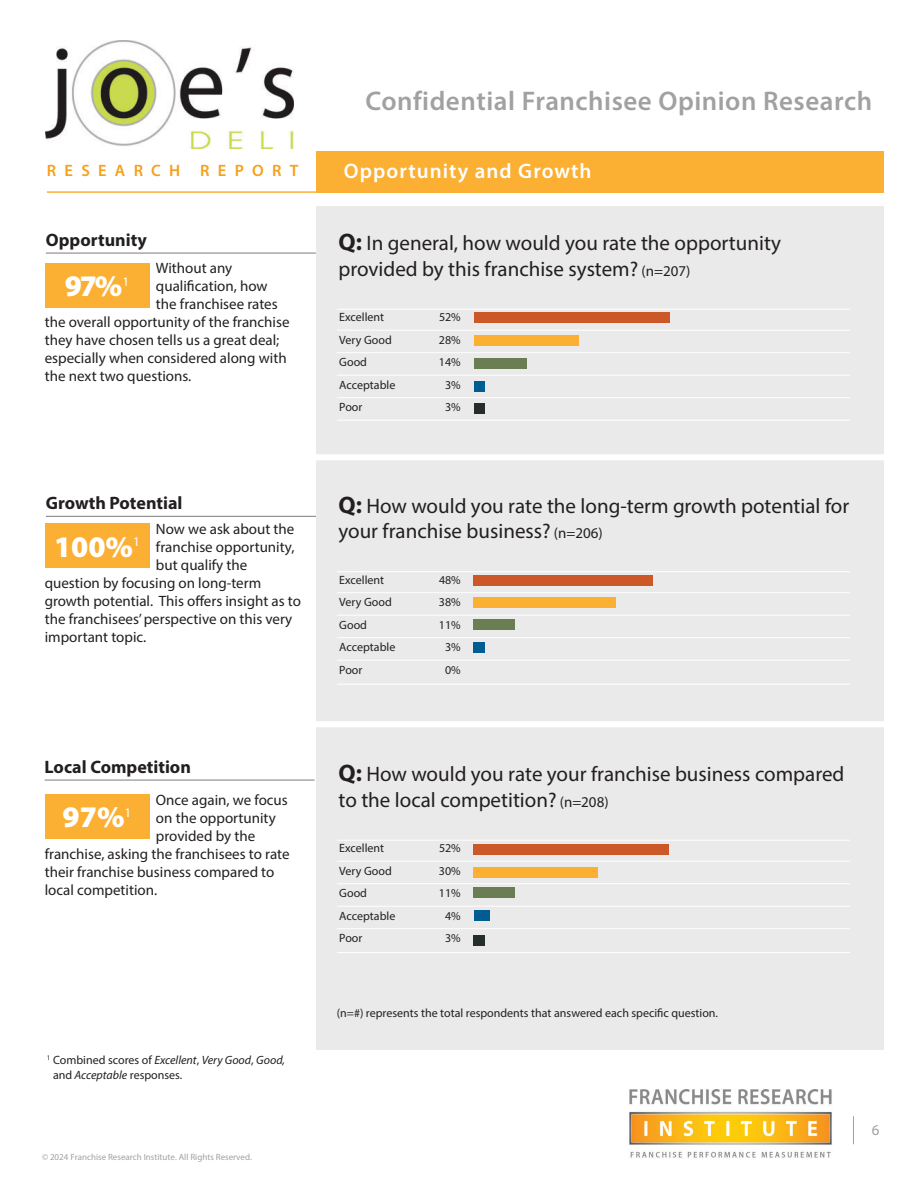
<style>
.page{position:relative;width:918px;height:1188px;background:#fff}
.page>*{position:absolute;margin:0;border:0;box-sizing:border-box;transform-origin:0 0}
.t1{font:900 30px "Myriad Pro";color:#fff}
.t2{font:600 27px "Myriad Pro";letter-spacing:.02em;color:#a1a1a2}
.t3{font:21px/25.2px "Myriad Pro";color:#231f20}
.t4{font:600 21px "Myriad Pro";letter-spacing:.05em;color:#fff}
.t5{font:700 18px "Myriad Pro";color:#231f20}
.t6{font:600 16.5px "Myriad Pro";letter-spacing:.5em;color:#f6a01b}
.t7{font:15px "Myriad Pro";color:#231f20}
.t8{font:15px "Myriad Pro";color:#a1a1a2}
.t9{font:13.05px "Myriad Pro";color:#fff}
.t10{font:12px "Myriad Pro";color:#231f20}
.t11{font:italic 12px/14.4px "Myriad Pro";color:#231f20}
.t12{font:9px "Myriad Pro";color:#a1a1a2}
.s1{font-style:normal}
.s2{font-weight:700;font-size:24px}
.s3{font-size:15px}
</style>
<div class="page">
<div style="left:317px;top:151px;width:567px;height:42px;background:#fbb033"></div>
<div style="left:317px;top:206px;width:567px;height:843px;background:#eaeaea"></div>
<hr style="left:46px;top:253px;width:270px;height:1px;background:#797b79">
<div style="left:45px;top:263px;width:104px;height:44px;background:#fbb033"></div>
<hr style="left:46px;top:516px;width:270px;height:1px;background:#797b79">
<div style="left:45px;top:524px;width:104px;height:44px;background:#fbb033"></div>
<hr style="left:45px;top:780px;width:270px;height:1px;background:#797b79">
<div style="left:45px;top:794px;width:104px;height:44px;background:#fbb033"></div>
<hr style="left:337px;top:309px;width:513px;height:1px;background:#fff">
<hr style="left:337px;top:330px;width:513px;height:1px;background:#fff">
<hr style="left:337px;top:352px;width:513px;height:1px;background:#fff">
<hr style="left:337px;top:375px;width:513px;height:1px;background:#fff">
<hr style="left:337px;top:397px;width:513px;height:1px;background:#fff">
<hr style="left:337px;top:571px;width:513px;height:1px;background:#fff">
<hr style="left:337px;top:592px;width:513px;height:1px;background:#fff">
<hr style="left:337px;top:615px;width:513px;height:1px;background:#fff">
<hr style="left:337px;top:637px;width:513px;height:1px;background:#fff">
<hr style="left:337px;top:660px;width:513px;height:1px;background:#fff">
<hr style="left:337px;top:840px;width:513px;height:1px;background:#fff">
<hr style="left:337px;top:861px;width:513px;height:1px;background:#fff">
<hr style="left:337px;top:883px;width:513px;height:1px;background:#fff">
<hr style="left:337px;top:906px;width:513px;height:1px;background:#fff">
<hr style="left:337px;top:928px;width:513px;height:1px;background:#fff">
<hr style="left:337px;top:420px;width:513px;height:1px;background:#fff">
<hr style="left:337px;top:684px;width:513px;height:1px;background:#fff">
<div style="left:48px;top:454px;width:837px;height:6px;background:#fff"></div>
<div style="left:48px;top:721px;width:837px;height:6px;background:#fff"></div>
<hr style="left:337px;top:952px;width:513px;height:1px;background:#fff">
<hr style="left:47px;top:191px;width:270px;height:2px;background:#fbb033">
<div style="left:474px;top:642px;width:11px;height:11px;background:#005d91"></div>
<div style="left:474px;top:619px;width:41px;height:11px;background:#6b7e53"></div>
<div style="left:474px;top:597px;width:142px;height:11px;background:#fbb033"></div>
<div style="left:474px;top:576px;width:179px;height:10px;background:#cc5828"></div>
<div style="left:474px;top:888px;width:41px;height:10px;background:#6b7e53"></div>
<div style="left:474px;top:844px;width:195px;height:11px;background:#cc5828"></div>
<div style="left:474px;top:312px;width:195px;height:11px;background:#cc5828"></div>
<div style="left:474px;top:336px;width:105px;height:10px;background:#fbb033"></div>
<div style="left:474px;top:358px;width:52px;height:11px;background:#6b7e53"></div>
<div style="left:474px;top:381px;width:10px;height:11px;background:#005d91"></div>
<div style="left:474px;top:910px;width:16px;height:11px;background:#005d91"></div>
<div style="left:474px;top:867px;width:124px;height:11px;background:#fbb033"></div>
<svg style="left:853px;top:1116px;width:1px;height:28px"></svg>
<img style="left:46px;top:41px;width:247px;height:108px">
<div style="left:474px;top:935px;width:11px;height:11px;background:#252e2c"></div>
<div style="left:474px;top:403px;width:11px;height:11px;background:#252e2c"></div>
<img style="left:629px;top:1089px;width:203px;height:69px">
<p class="t6" style="left:47px;top:164px;width:253px">RESEARCH REPORT</p>
<p class="t5" style="left:46px;top:233px;width:102px">Opportunity</p>
<h1 class="t1" style="left:65px;top:268px;width:59px">97%</h1>
<p class="t9" style="left:122px;top:276px;width:8px">1</p>
<p class="t7" style="left:156px;top:262px;width:78px">Without any</p>
<p class="t7" style="left:156px;top:280px;width:113px">qualification, how</p>
<p class="t7" style="left:156px;top:298px;width:123px">the franchisee rates</p>
<p class="t7" style="left:45px;top:316px;width:246px">the overall opportunity of the franchise</p>
<p class="t7" style="left:45px;top:334px;width:236px">they have chosen tells us a great deal;</p>
<p class="t7" style="left:45px;top:352px;width:243px">especially when considered along with</p>
<p class="t7" style="left:45px;top:370px;width:148px">the next two questions.</p>
<p class="t5" style="left:46px;top:496px;width:138px">Growth Potential</p>
<h1 class="t1" style="left:54px;top:529px;width:81px">100%</h1>
<p class="t9" style="left:133px;top:537px;width:8px">1</p>
<p class="t7" style="left:156px;top:523px;width:140px">Now we ask about the</p>
<p class="t7" style="left:156px;top:541px;width:140px">franchise opportunity,</p>
<p class="t7" style="left:156px;top:559px;width:93px">but qualify the</p>
<p class="t7" style="left:45px;top:577px;width:218px">question by focusing on long-term</p>
<p class="t7" style="left:45px;top:595px;width:258px">growth potential. This offers insight as to</p>
<p class="t7" style="left:45px;top:613px;width:249px">the franchisees’ perspective on this very</p>
<p class="t7" style="left:45px;top:631px;width:103px">important topic.</p>
<p class="t5" style="left:45px;top:760px;width:148px">Local Competition</p>
<h1 class="t1" style="left:63px;top:799px;width:63px">97%</h1>
<p class="t9" style="left:125px;top:807px;width:8px">1</p>
<p class="t7" style="left:156px;top:794px;width:133px">Once again, we focus</p>
<p class="t7" style="left:156px;top:812px;width:121px">on the opportunity</p>
<p class="t7" style="left:156px;top:830px;width:101px">provided by the</p>
<p class="t7" style="left:45px;top:848px;width:246px">franchise, asking the franchisees to rate</p>
<p class="t7" style="left:45px;top:866px;width:231px">their franchise business compared to</p>
<p class="t7" style="left:45px;top:884px;width:114px">local competition.</p>
<p class="t11" style="left:53px;top:1054px;width:233px;text-indent:-6px"><sup>1</sup> <span class="s1">Combined scores of</span> Excellent<span class="s1">,</span> Very Good<span class="s1">,</span> Good, <span class="s1">and</span> Acceptable <span class="s1">responses.</span></p>
<p class="t12" style="left:42px;top:1153px;width:212px">© 2024 Franchise Research Institute. All Rights Reserved.</p>
<h2 class="t2" style="left:365px;top:90px;width:508px">Confidential Franchisee Opinion Research</h2>
<h3 class="t4" style="left:344px;top:163px;width:249px">Opportunity and Growth</h3>
<h3 class="t3" style="left:339px;top:232px;width:444px"><span class="s2">Q:</span> In general, how would you rate the opportunity provided by this franchise system? <span class="s3">(n=207)</span></h3>
<p class="t10" style="left:339px;top:313px;width:46px">Excellent</p>
<p class="t10" style="left:439px;top:313px;width:23px">52%</p>
<p class="t10" style="left:339px;top:335px;width:54px">Very Good</p>
<p class="t10" style="left:439px;top:335px;width:23px">28%</p>
<p class="t10" style="left:339px;top:358px;width:29px">Good</p>
<p class="t10" style="left:439px;top:358px;width:23px">14%</p>
<p class="t10" style="left:339px;top:380px;width:58px">Acceptable</p>
<p class="t10" style="left:445px;top:380px;width:17px">3%</p>
<p class="t10" style="left:339px;top:403px;width:25px">Poor</p>
<p class="t10" style="left:445px;top:403px;width:17px">3%</p>
<h3 class="t3" style="left:339px;top:495px;width:512px"><span class="s2">Q:</span> How would you rate the long-term growth potential for your franchise business? <span class="s3">(n=206)</span></h3>
<p class="t10" style="left:339px;top:575px;width:46px">Excellent</p>
<p class="t10" style="left:439px;top:575px;width:23px">48%</p>
<p class="t10" style="left:339px;top:598px;width:54px">Very Good</p>
<p class="t10" style="left:439px;top:598px;width:23px">38%</p>
<p class="t10" style="left:339px;top:620px;width:29px">Good</p>
<p class="t10" style="left:439px;top:620px;width:23px">11%</p>
<p class="t10" style="left:339px;top:643px;width:58px">Acceptable</p>
<p class="t10" style="left:445px;top:643px;width:17px">3%</p>
<p class="t10" style="left:339px;top:665px;width:25px">Poor</p>
<p class="t10" style="left:445px;top:665px;width:17px">0%</p>
<h3 class="t3" style="left:339px;top:763px;width:507px"><span class="s2">Q:</span> How would you rate your franchise business compared to the local competition? <span class="s3">(n=208)</span></h3>
<p class="t10" style="left:339px;top:844px;width:46px">Excellent</p>
<p class="t10" style="left:439px;top:844px;width:23px">52%</p>
<p class="t10" style="left:339px;top:866px;width:54px">Very Good</p>
<p class="t10" style="left:439px;top:866px;width:23px">30%</p>
<p class="t10" style="left:339px;top:889px;width:29px">Good</p>
<p class="t10" style="left:439px;top:889px;width:23px">11%</p>
<p class="t10" style="left:339px;top:911px;width:58px">Acceptable</p>
<p class="t10" style="left:445px;top:911px;width:17px">4%</p>
<p class="t10" style="left:339px;top:934px;width:25px">Poor</p>
<p class="t10" style="left:445px;top:934px;width:17px">3%</p>
<p class="t10" style="left:337px;top:1009px;width:383px">(n=#) represents the total respondents that answered each specific question.</p>
<p class="t8" style="left:872px;top:1125px;width:9px">6</p>
</div>
